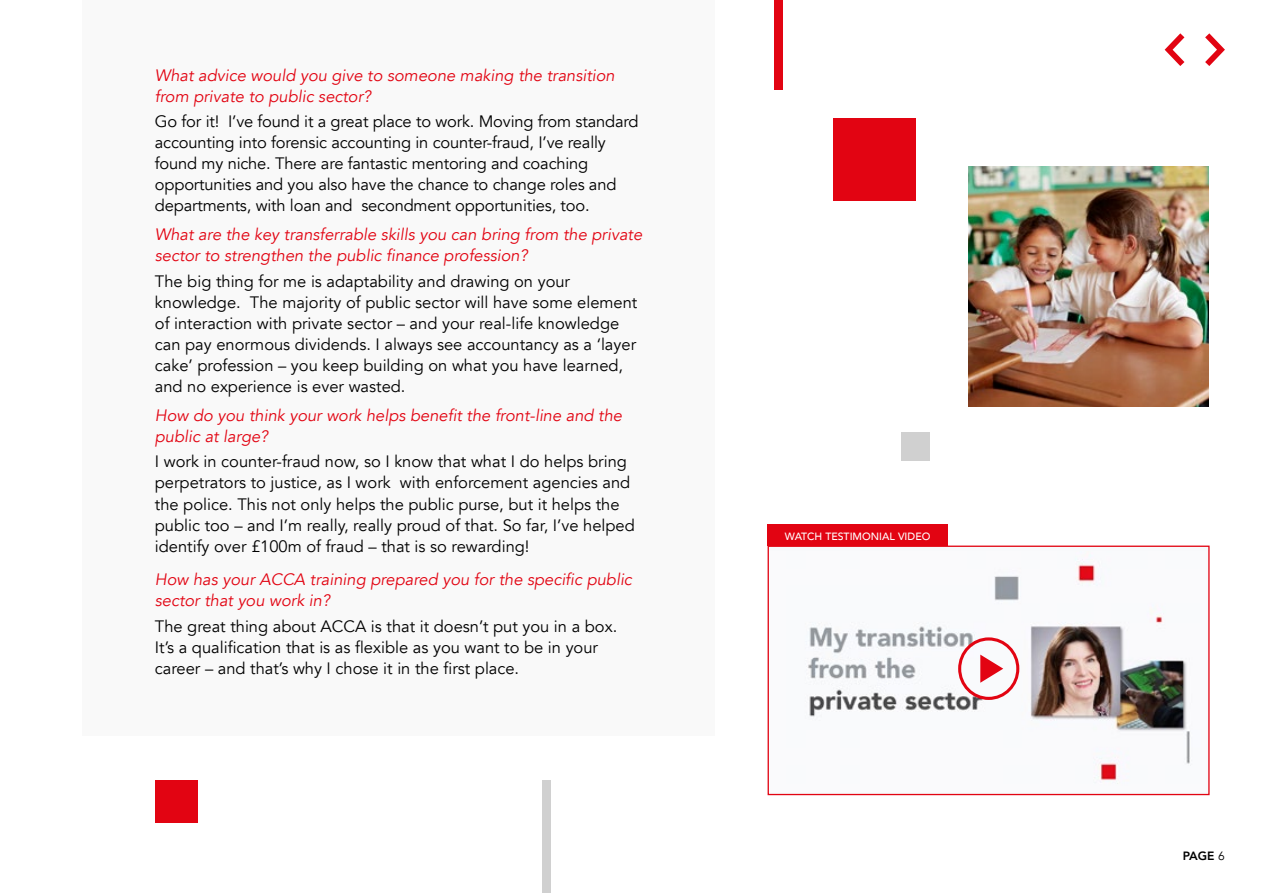
<style>
.page{position:relative;width:1263px;height:893px;background:#fff}
.page>*{position:absolute;margin:0;border:0;box-sizing:border-box;transform-origin:0 0}
.t1{font:16.5px/21px "Avenir";color:#000}
.t2{font:italic 16.5px/21px "Avenir";color:#e20412}
.t3{font:800 12px "Avenir LT Pro";color:#000}
.t4{font:500 10.5px "Avenir";color:#fff}
.s1{font-weight:400}
</style>
<div class="page">
<div style="left:82px;top:0;width:632px;height:736px;background:#f9f9f9"></div>
<div style="left:542px;top:780px;width:9px;height:113px;background:#d0d0d0"></div>
<div style="left:774px;top:0;width:8px;height:89px;background:#e20412"></div>
<div style="left:901px;top:432px;width:29px;height:29px;background:#d0d0d0"></div>
<img style="left:968px;top:166px;width:241px;height:240px">
<div style="left:833px;top:118px;width:82px;height:83px;background:#e20412"></div>
<div style="left:155px;top:780px;width:42px;height:42px;background:#e20412"></div>
<svg style="left:1205px;top:33px;width:20px;height:33px"></svg>
<svg style="left:1165px;top:33px;width:19px;height:33px"></svg>
<div style="left:768px;top:546px;width:441px;height:248px;background:#f8f9fb"></div>
<div style="left:767px;top:546px;width:442px;height:249px;border:1px solid #e20412"></div>
<div style="left:767px;top:524px;width:181px;height:21px;background:#e20412"></div>
<img style="left:808px;top:552px;width:400px;height:240px">
<svg style="left:958px;top:637px;width:61px;height:63px"></svg>
<p class="t2" style="left:155px;top:65px;width:461px">What advice would you give to someone making the transition from private to public sector?</p>
<p class="t1" style="left:155px;top:111px;width:485px">Go for it! I’ve found it a great place to work. Moving from standard accounting into forensic accounting in counter-fraud, I’ve really found my niche. There are fantastic mentoring and coaching opportunities and you also have the chance to change roles and departments, with loan and secondment opportunities, too.</p>
<p class="t2" style="left:155px;top:225px;width:489px">What are the key transferrable skills you can bring from the private sector to strengthen the public finance profession?</p>
<p class="t1" style="left:155px;top:271px;width:484px">The big thing for me is adaptability and drawing on your knowledge. The majority of public sector will have some element of interaction with private sector – and your real-life knowledge can pay enormous dividends. I always see accountancy as a ‘layer cake’ profession – you keep building on what you have learned, and no experience is ever wasted.</p>
<p class="t2" style="left:155px;top:405px;width:469px">How do you think your work helps benefit the front-line and the public at large?</p>
<p class="t1" style="left:155px;top:452px;width:481px">I work in counter-fraud now, so I know that what I do helps bring perpetrators to justice, as I work with enforcement agencies and the police. This not only helps the public purse, but it helps the public too – and I’m really, really proud of that. So far, I’ve helped identify over £100m of fraud – that is so rewarding!</p>
<p class="t2" style="left:155px;top:569px;width:478px">How has your ACCA training prepared you for the specific public sector that you work in?</p>
<p class="t1" style="left:155px;top:616px;width:464px">The great thing about ACCA is that it doesn’t put you in a box.<br>It’s a qualification that is as flexible as you want to be in your career – and that’s why I chose it in the first place.</p>
<p class="t4" style="left:785px;top:527px;width:147px">WATCH TESTIMONIAL VIDEO</p>
<p class="t3" style="left:1183px;top:848px;width:43px">PAGE <span class="s1">6</span></p>
</div>
